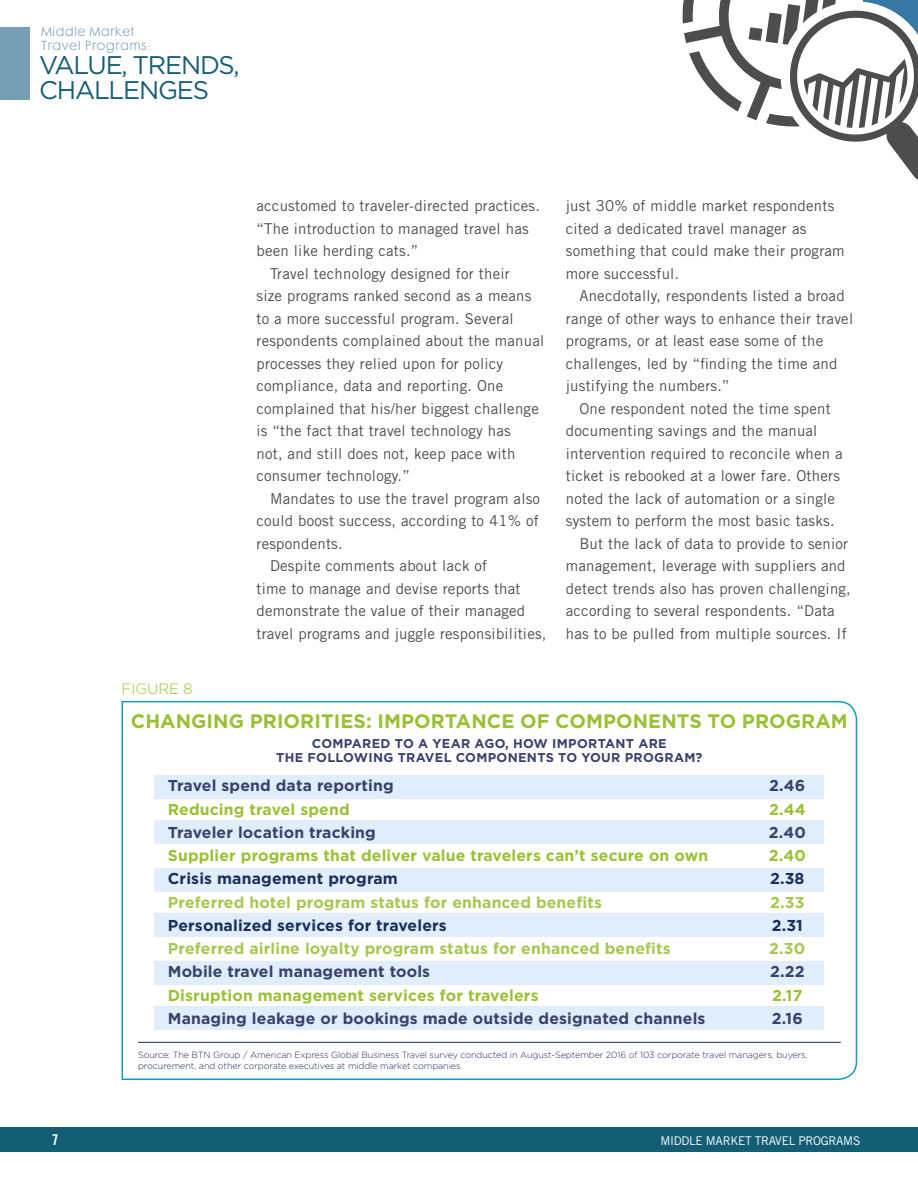
<style>
.page{position:relative;width:918px;height:1188px;background:#fff}
.page>*{position:absolute;margin:0;border:0;box-sizing:border-box;transform-origin:0 0}
.t1{font:25.5px/25.5px "Gotham";letter-spacing:-.045em;color:#145e75}
.t2{font:700 19.5px "Gotham";letter-spacing:.005em;color:#9ac136}
.t3{font:700 15.75px "Gotham";letter-spacing:.01em;color:#3b416d}
.t4{font:700 15.75px "Gotham";letter-spacing:.01em;color:#9ac136}
.t5{font:700 15.75px "Gotham";letter-spacing:.01em;color:#a7c751}
.t6{font:700 15.75px "Gotham";letter-spacing:.01em;color:#1f2d5e}
.t7{font:15px/22.5px "Trade Gothic LT Std";letter-spacing:.015em;color:#4d4d4f}
.t8{font:300 15px "Gotham";letter-spacing:-.005em;color:#9ac136}
.t9{font:15px "Trade Gothic LT Std Bd Cn 20";color:#fff}
.t10{font:700 12.75px/13.5px "Gotham";letter-spacing:.025em;color:#3b416d;text-align:center}
.t11{font:12px/13.5px "Futura Maxi CG Light";letter-spacing:.06em;color:#769eb5}
.t12{font:12px "Trade Gothic LT Std";letter-spacing:-.025em;color:#fff}
.t13{font:300 9px/10.5px "Gotham";letter-spacing:-.01em;color:#1f2d5e}
</style>
<div class="page">
<div style="left:0;top:1127px;width:918px;height:25px;background:#145e75"></div>
<div style="left:0;top:27px;width:30px;height:72px;background:#769eb5"></div>
<svg style="left:682px;top:0;width:236px;height:180px"></svg>
<svg style="left:121px;top:700px;width:737px;height:380px"></svg>
<div style="left:155px;top:820px;width:669px;height:24px;background:#dfeefa"></div>
<div style="left:155px;top:868px;width:669px;height:24px;background:#dfeefa"></div>
<div style="left:155px;top:913px;width:669px;height:24px;background:#dfeefa"></div>
<div style="left:155px;top:962px;width:669px;height:23px;background:#dfeefa"></div>
<div style="left:155px;top:1006px;width:669px;height:24px;background:#dfeefa"></div>
<div style="left:155px;top:775px;width:669px;height:24px;background:#dfeefa"></div>
<hr style="left:138px;top:1042px;width:703px;height:1px;background:#1f2d5e">
<p class="t11" style="left:42px;top:25px;width:110px">Middle Market<br>Travel Programs:</p>
<h1 class="t1" style="left:39px;top:52px;width:202px">VALUE, TRENDS,<br>CHALLENGES</h1>
<p class="t8" style="left:122px;top:681px;width:73px">FIGURE 8</p>
<p class="t7" style="left:256px;top:195px;width:285px">accustomed to traveler-directed practices.</p>
<p class="t7" style="left:256px;top:217px;width:274px">“The introduction to managed travel has</p>
<p class="t7" style="left:256px;top:240px;width:163px">been like herding cats.”</p>
<p class="t7" style="left:270px;top:262px;width:241px">Travel technology designed for their</p>
<p class="t7" style="left:256px;top:285px;width:276px">size programs ranked second as a means</p>
<p class="t7" style="left:256px;top:307px;width:259px">to a more successful program. Several</p>
<p class="t7" style="left:256px;top:330px;width:289px">respondents complained about the manual</p>
<p class="t7" style="left:256px;top:352px;width:248px">processes they relied upon for policy</p>
<p class="t7" style="left:256px;top:375px;width:248px">compliance, data and reporting. One</p>
<p class="t7" style="left:256px;top:397px;width:284px">complained that his/her biggest challenge</p>
<p class="t7" style="left:256px;top:420px;width:256px">is “the fact that travel technology has</p>
<p class="t7" style="left:256px;top:442px;width:260px">not, and still does not, keep pace with</p>
<p class="t7" style="left:256px;top:465px;width:155px">consumer technology.”</p>
<p class="t7" style="left:270px;top:487px;width:272px">Mandates to use the travel program also</p>
<p class="t7" style="left:256px;top:510px;width:284px">could boost success, according to 41% of</p>
<p class="t7" style="left:256px;top:532px;width:88px">respondents.</p>
<p class="t7" style="left:270px;top:555px;width:219px">Despite comments about lack of</p>
<p class="t7" style="left:256px;top:577px;width:266px">time to manage and devise reports that</p>
<p class="t7" style="left:256px;top:600px;width:270px">demonstrate the value of their managed</p>
<p class="t7" style="left:256px;top:622px;width:292px">travel programs and juggle responsibilities,</p>
<p class="t7" style="left:566px;top:195px;width:280px">just 30% of middle market respondents cited a dedicated travel manager as something that could make their program more successful.</p>
<p class="t7" style="left:566px;top:285px;width:289px;text-indent:14px">Anecdotally, respondents listed a broad range of other ways to enhance their travel programs, or at least ease some of the challenges, led by “finding the time and justifying the numbers.”</p>
<p class="t7" style="left:579px;top:397px;width:253px">One respondent noted the time spent</p>
<p class="t7" style="left:566px;top:420px;width:253px">documenting savings and the manual</p>
<p class="t7" style="left:566px;top:442px;width:278px">intervention required to reconcile when a</p>
<p class="t7" style="left:566px;top:465px;width:276px">ticket is rebooked at a lower fare. Others</p>
<p class="t7" style="left:566px;top:487px;width:271px">noted the lack of automation or a single</p>
<p class="t7" style="left:566px;top:510px;width:270px">system to perform the most basic tasks.</p>
<p class="t7" style="left:579px;top:532px;width:270px">But the lack of data to provide to senior</p>
<p class="t7" style="left:566px;top:555px;width:281px">management, leverage with suppliers and</p>
<p class="t7" style="left:566px;top:577px;width:287px">detect trends also has proven challenging,</p>
<p class="t7" style="left:566px;top:600px;width:270px">according to several respondents. “Data</p>
<p class="t7" style="left:566px;top:622px;width:282px">has to be pulled from multiple sources. If</p>
<h2 class="t2" style="left:131px;top:710px;width:718px">CHANGING PRIORITIES: IMPORTANCE OF COMPONENTS TO PROGRAM</h2>
<p class="t10" style="left:276px;top:737px;width:428px">COMPARED TO A YEAR AGO, HOW IMPORTANT ARE<br>THE FOLLOWING TRAVEL COMPONENTS TO YOUR PROGRAM?</p>
<p class="t3" style="left:168px;top:777px;width:227px">Travel spend data reporting</p>
<p class="t3" style="left:769px;top:777px;width:38px">2.46</p>
<p class="t4" style="left:168px;top:800px;width:183px">Reducing travel spend</p>
<p class="t4" style="left:769px;top:800px;width:38px">2.44</p>
<p class="t3" style="left:168px;top:823px;width:210px">Traveler location tracking</p>
<p class="t3" style="left:769px;top:823px;width:39px">2.40</p>
<p class="t4" style="left:168px;top:846px;width:542px">Supplier programs that deliver value travelers can’t secure on own</p>
<p class="t4" style="left:769px;top:846px;width:39px">2.40</p>
<p class="t6" style="left:168px;top:870px;width:231px">Crisis management program</p>
<p class="t6" style="left:770px;top:870px;width:36px">2.38</p>
<p class="t5" style="left:168px;top:893px;width:436px">Preferred hotel program status for enhanced benefits</p>
<p class="t5" style="left:770px;top:893px;width:36px">2.33</p>
<p class="t6" style="left:168px;top:916px;width:280px">Personalized services for travelers</p>
<p class="t6" style="left:772px;top:916px;width:33px">2.31</p>
<p class="t5" style="left:168px;top:939px;width:504px">Preferred airline loyalty program status for enhanced benefits</p>
<p class="t5" style="left:769px;top:939px;width:38px">2.30</p>
<p class="t3" style="left:168px;top:963px;width:264px">Mobile travel management tools</p>
<p class="t3" style="left:770px;top:963px;width:36px">2.22</p>
<p class="t4" style="left:168px;top:986px;width:372px">Disruption management services for travelers</p>
<p class="t4" style="left:772px;top:986px;width:32px">2.17</p>
<p class="t3" style="left:168px;top:1009px;width:539px">Managing leakage or bookings made outside designated channels</p>
<p class="t3" style="left:772px;top:1009px;width:33px">2.16</p>
<p class="t13" style="left:138px;top:1050px;width:671px">Source: The BTN Group / American Express Global Business Travel survey conducted in August-September 2016 of 103 corporate travel managers, buyers, procurement, and other corporate executives at middle market companies</p>
<p class="t9" style="left:52px;top:1130px;width:8px">7</p>
<p class="t12" style="left:660px;top:1133px;width:201px">MIDDLE MARKET TRAVEL PROGRAMS</p>
</div>
